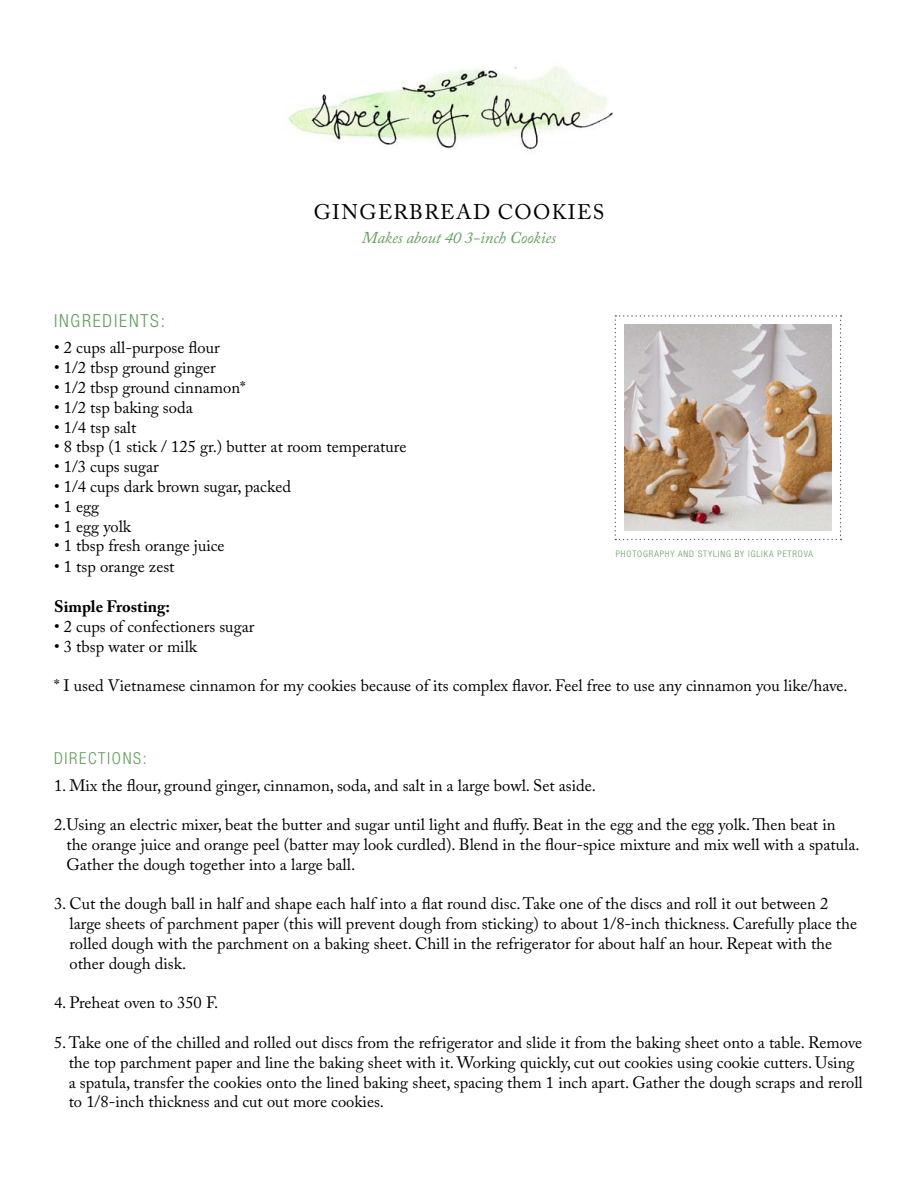
<style>
.page{position:relative;width:918px;height:1188px;background:#fff}
.page>*{position:absolute;margin:0;border:0;box-sizing:border-box;transform-origin:0 0}
.t1{font:21px "Adobe Caslon Pro";letter-spacing:.065em;color:#000}
.t2{font:300 condensed 18px "Helvetica Neue LT Std";letter-spacing:.1em;color:#629d5a}
.t3{font:16.5px/19.8px "Adobe Caslon Pro";color:#000}
.t4{font:italic 16.5px "Adobe Caslon Pro";color:#629d5a}
.t5{font:700 16.5px "Adobe Caslon Pro";color:#000}
.t6{font:300 condensed 16.5px "Helvetica Neue LT Std";letter-spacing:.1em;color:#629d5a}
.t7{font:300 condensed 9px "Helvetica Neue LT Std";letter-spacing:.1em;color:#629d5a}
</style>
<div class="page">
<svg style="left:615px;top:315px;width:227px;height:225px;background:#c6b8ac"></svg>
<img style="left:288px;top:66px;width:325px;height:84px">
<p class="t1" style="left:314px;top:200px;width:292px">GINGERBREAD COOKIES</p>
<p class="t4" style="left:362px;top:228px;width:196px">Makes about 40 3-inch Cookies</p>
<p class="t2" style="left:54px;top:310px;width:113px">INGREDIENTS:</p>
<p class="t3" style="left:54px;top:338px;width:167px">• 2 cups all-purpose flour</p>
<p class="t3" style="left:54px;top:358px;width:163px">• 1/2 tbsp ground ginger</p>
<p class="t3" style="left:54px;top:377px;width:193px">• 1/2 tbsp ground cinnamon*</p>
<p class="t3" style="left:54px;top:397px;width:140px">• 1/2 tsp baking soda</p>
<p class="t3" style="left:54px;top:417px;width:84px">• 1/4 tsp salt</p>
<p class="t3" style="left:54px;top:437px;width:354px">• 8 tbsp (1 stick / 125 gr.) butter at room temperature</p>
<p class="t3" style="left:54px;top:457px;width:106px">• 1/3 cups sugar</p>
<p class="t3" style="left:54px;top:476px;width:239px">• 1/4 cups dark brown sugar, packed</p>
<p class="t3" style="left:54px;top:496px;width:47px">• 1 egg</p>
<p class="t3" style="left:54px;top:516px;width:79px">• 1 egg yolk</p>
<p class="t3" style="left:54px;top:536px;width:172px">• 1 tbsp fresh orange juice</p>
<p class="t3" style="left:54px;top:557px;width:122px">• 1 tsp orange zest</p>
<p class="t5" style="left:54px;top:597px;width:118px">Simple Frosting:</p>
<p class="t3" style="left:54px;top:616px;width:202px">• 2 cups of confectioners sugar</p>
<p class="t3" style="left:54px;top:636px;width:145px">• 3 tbsp water or milk</p>
<p class="t3" style="left:54px;top:676px;width:795px">* I used Vietnamese cinnamon for my cookies because of its complex flavor. Feel free to use any cinnamon you like/have.</p>
<p class="t7" style="left:616px;top:548px;width:199px">PHOTOGRAPHY AND STYLING BY IGLIKA PETROVA</p>
<p class="t6" style="left:54px;top:749px;width:94px">DI RECTIONS:</p>
<p class="t3" style="left:54px;top:775px;width:543px">1. Mix the flour, ground ginger, cinnamon, soda, and salt in a large bowl. Set aside.</p>
<p class="t3" style="left:66px;top:815px;width:795px;text-indent:-12px">2.Using an electric mixer, beat the butter and sugar until light and fluffy. Beat in the egg and the egg yolk. Then beat in the orange juice and orange peel (batter may look curdled). Blend in the flour-spice mixture and mix well with a spatula.<br>Gather the dough together into a large ball.</p>
<p class="t3" style="left:69px;top:894px;width:789px;text-indent:-15px">3. Cut the dough ball in half and shape each half into a flat round disc. Take one of the discs and roll it out between 2 large sheets of parchment paper (this will prevent dough from sticking) to about 1/8-inch thickness. Carefully place the rolled dough with the parchment on a baking sheet. Chill in the refrigerator for about half an hour. Repeat with the other dough disk.</p>
<p class="t3" style="left:54px;top:993px;width:166px">4. Preheat oven to 350 F.</p>
<p class="t3" style="left:69px;top:1032px;width:796px;text-indent:-15px">5. Take one of the chilled and rolled out discs from the refrigerator and slide it from the baking sheet onto a table. Remove the top parchment paper and line the baking sheet with it. Working quickly, cut out cookies using cookie cutters. Using a spatula, transfer the cookies onto the lined baking sheet, spacing them 1 inch apart. Gather the dough scraps and reroll to 1/8-inch thickness and cut out more cookies.</p>
</div>
